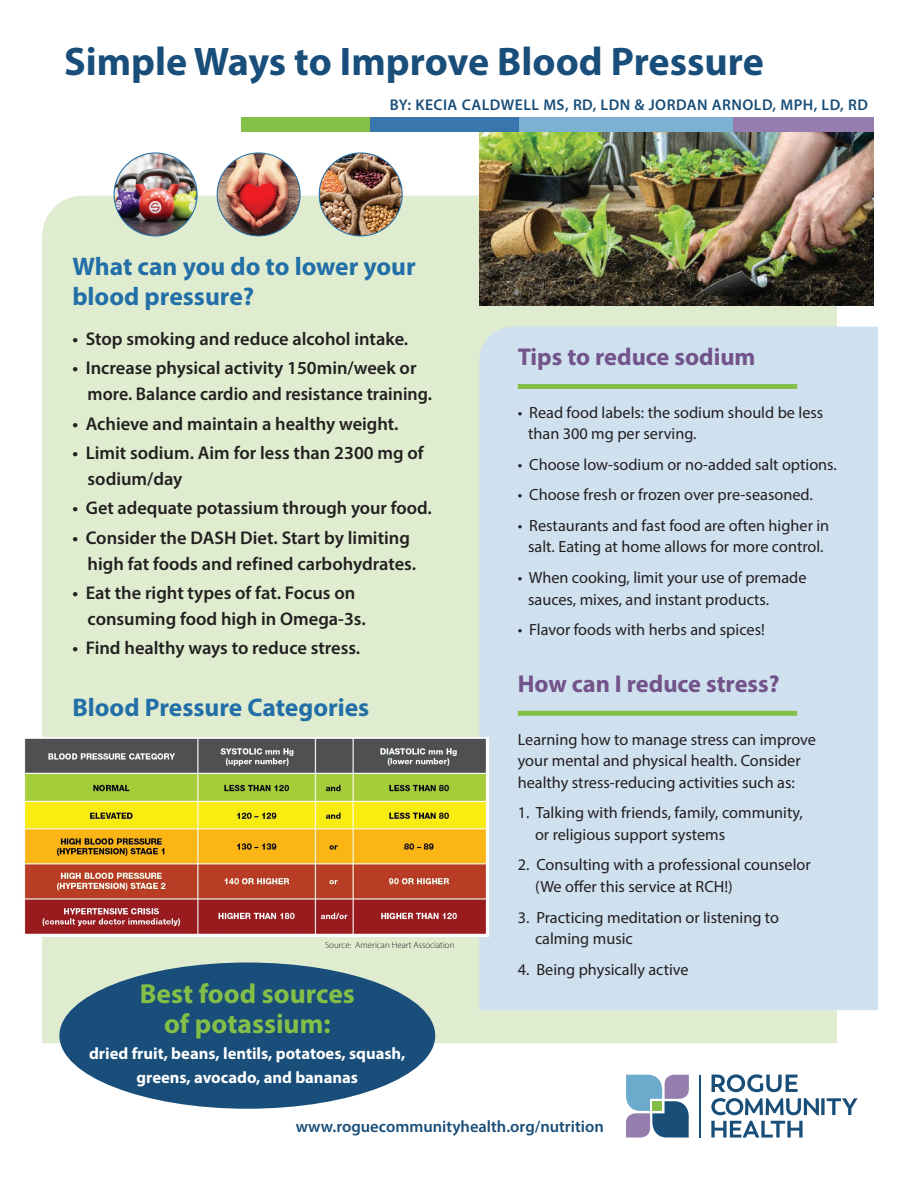
<style>
.page{position:relative;width:918px;height:1188px;background:#fff}
.page>*{position:absolute;margin:0;border:0;box-sizing:border-box;transform-origin:0 0}
.t1{font:700 40.05px "Myriad Pro";color:#184e79}
.t2{font:700 27.6px/30px "Myriad Pro";color:#84bf47;text-align:center}
.t3{font:700 25.5px/29.7px "Myriad Pro";color:#226fa8}
.t4{font:700 24.45px "Myriad Pro";color:#72538a}
.t5{font:600 18.45px/25.5px "Myriad Pro";color:#231f20}
.t6{font:700 16.5px/24px "Myriad Pro";color:#fff;text-align:center}
.t7{font:600 16.5px "Myriad Pro";color:#184e79}
.t8{font:16.2px/21.8px "Myriad Pro";color:#231f20}
.t9{font:600 15.6px "Myriad Pro";letter-spacing:.03em;color:#184e79}
.t10{font:300 9px "Myriad Pro";color:#231f20}
</style>
<div class="page">
<div style="left:42px;top:196px;width:795px;height:847px;background:#dfeccf"></div>
<hr style="left:700px;top:1075px;width:1px;height:63px;background:#194e78">
<svg style="left:711px;top:1098px;width:147px;height:17px"></svg>
<svg style="left:711px;top:1121px;width:92px;height:17px"></svg>
<svg style="left:712px;top:1074px;width:86px;height:18px"></svg>
<svg style="left:626px;top:1075px;width:63px;height:63px;background:#7892b1"></svg>
<div style="left:479px;top:327px;width:399px;height:683px;background:#cfe0ef"></div>
<img style="left:479px;top:131px;width:395px;height:175px">
<div style="left:241px;top:117px;width:130px;height:14px;background:#84bf47"></div>
<div style="left:371px;top:117px;width:148px;height:14px;background:#3976ad"></div>
<div style="left:519px;top:117px;width:214px;height:14px;background:#7cb1d3"></div>
<div style="left:733px;top:117px;width:141px;height:14px;background:#957daf"></div>
<img style="left:114px;top:153px;width:83px;height:83px;border-radius:41px">
<img style="left:319px;top:153px;width:83px;height:83px;border-radius:41px">
<img style="left:217px;top:153px;width:83px;height:83px;border-radius:41px">
<div style="left:59px;top:963px;width:376px;height:146px;background:#184e79;border-radius:50%"></div>
<img style="left:24px;top:737px;width:465px;height:200px">
<div style="left:518px;top:384px;width:279px;height:5px;background:#84bf47"></div>
<div style="left:518px;top:711px;width:279px;height:5px;background:#84bf47"></div>
<h1 class="t1" style="left:64px;top:36px;width:701px">Simple Ways to Improve Blood Pressure</h1>
<p class="t9" style="left:390px;top:94px;width:480px">BY: KECIA CALDWELL MS, RD, LDN &amp; JORDAN ARNOLD, MPH, LD, RD</p>
<h3 class="t3" style="left:72px;top:251px;width:345px">What can you do to lower your blood pressure?</h3>
<p class="t5" style="left:72px;top:325px;width:337px">• Stop smoking and reduce alcohol intake.</p>
<p class="t5" style="left:88px;top:355px;width:346px;text-indent:-15px">• Increase physical activity 150min/week or more. Balance cardio and resistance training.</p>
<p class="t5" style="left:72px;top:410px;width:328px">• Achieve and maintain a healthy weight.</p>
<p class="t5" style="left:88px;top:440px;width:338px;text-indent:-15px">• Limit sodium. Aim for less than 2300 mg of sodium/day</p>
<p class="t5" style="left:72px;top:495px;width:361px">• Get adequate potassium through your food.</p>
<p class="t5" style="left:88px;top:525px;width:330px;text-indent:-15px">• Consider the DASH Diet. Start by limiting high fat foods and refined carbohydrates.</p>
<p class="t5" style="left:88px;top:580px;width:280px;text-indent:-15px">• Eat the right types of fat. Focus on consuming food high in Omega-3s.</p>
<p class="t5" style="left:72px;top:635px;width:289px">• Find healthy ways to reduce stress.</p>
<h3 class="t3" style="left:72px;top:692px;width:298px">Blood Pressure Categories</h3>
<p class="t10" style="left:325px;top:939px;width:131px">Source: American Heart Association</p>
<h2 class="t2" style="left:140px;top:978px;width:217px">Best food sources of potassium:</h2>
<p class="t6" style="left:89px;top:1041px;width:318px">dried fruit, beans, lentils, potatoes, squash, greens, avocado, and bananas</p>
<h3 class="t4" style="left:518px;top:341px;width:239px">Tips to reduce sodium</h3>
<p class="t8" style="left:528px;top:401px;width:297px;text-indent:-10px">• Read food labels: the sodium should be less than 300 mg per serving.</p>
<p class="t8" style="left:518px;top:453px;width:321px">• Choose low-sodium or no-added salt options.</p>
<p class="t8" style="left:518px;top:484px;width:297px">• Choose fresh or frozen over pre-seasoned.</p>
<p class="t8" style="left:518px;top:514px;width:313px;text-align:center">• Restaurants and fast food are often higher in salt. Eating at home allows for more control.</p>
<p class="t8" style="left:528px;top:566px;width:280px;text-indent:-10px">• When cooking, limit your use of premade sauces, mixes, and instant products.</p>
<p class="t8" style="left:518px;top:618px;width:249px">• Flavor foods with herbs and spices!</p>
<h3 class="t4" style="left:518px;top:667px;width:263px">How can I reduce stress?</h3>
<p class="t8" style="left:518px;top:728px;width:300px">Learning how to manage stress can improve your mental and physical health. Consider healthy stress-reducing activities such as:</p>
<p class="t8" style="left:535px;top:802px;width:269px;text-indent:-17px">1. Talking with friends, family, community, or religious support systems</p>
<p class="t8" style="left:535px;top:854px;width:277px;text-indent:-17px">2. Consulting with a professional counselor (We offer this service at RCH!)</p>
<p class="t8" style="left:535px;top:906px;width:246px;text-indent:-17px">3. Practicing meditation or listening to calming music</p>
<p class="t8" style="left:518px;top:958px;width:172px">4. Being physically active</p>
<p class="t7" style="left:296px;top:1116px;width:310px">www.roguecommunityhealth.org/nutrition</p>
</div>
